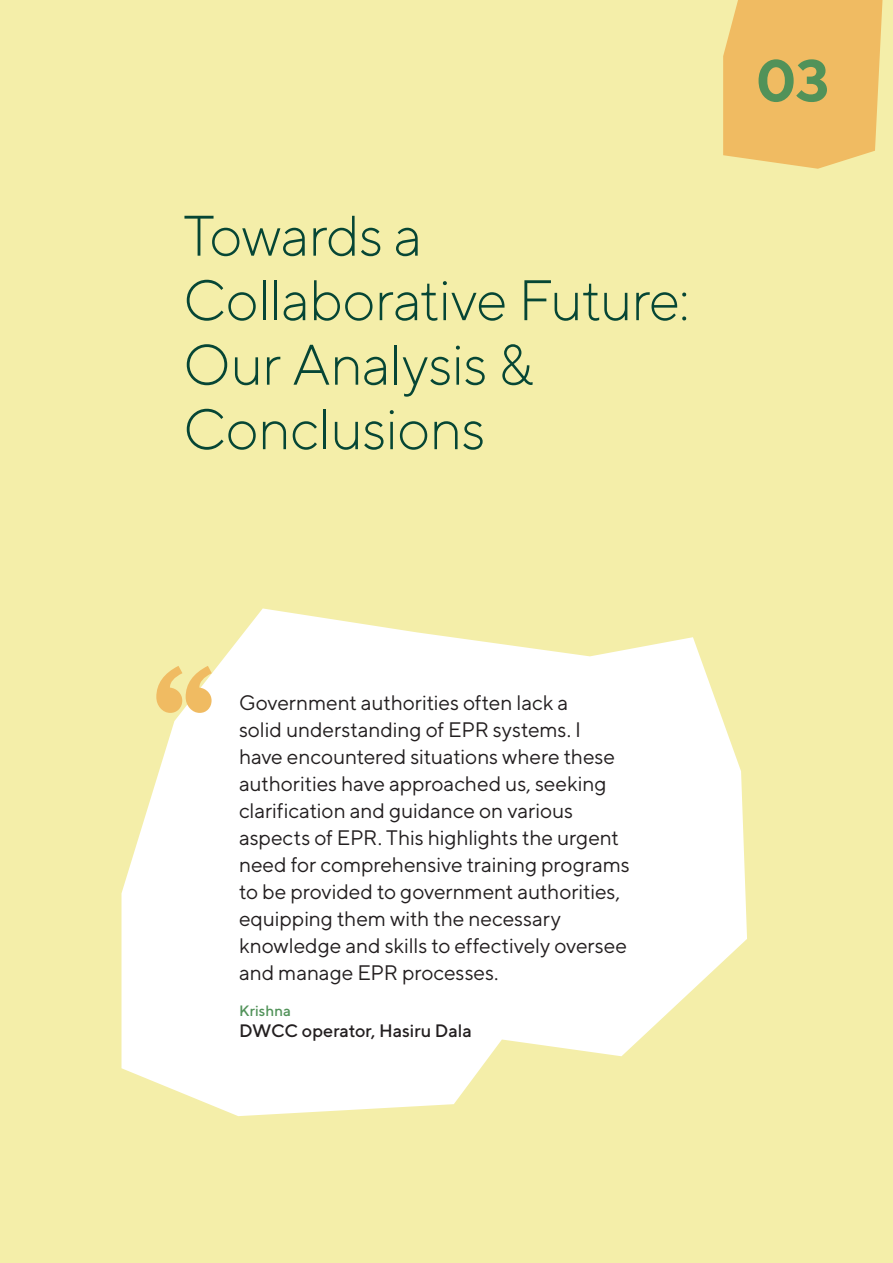
<style>
.page{position:relative;width:893px;height:1263px;background:#f4eea9}
.page>*{position:absolute;margin:0;border:0;box-sizing:border-box;transform-origin:0 0}
.t1{font:700 58.5px "TT Norms";color:#519259}
.Chapter_title{font:300 57px/64.5px "TT Norms";letter-spacing:-.015em;color:#064635}
.quote{font:21px/27px "TT Norms";letter-spacing:-.01em;color:#231f20}
.quote_designation{font:500 18px "TT Norms";letter-spacing:-.005em;color:#231f20}
.quote_name{font:500 15px "TT Norms";letter-spacing:.005em;color:#519259}
</style>
<div class="page">
<svg style="left:723px;top:0;width:159px;height:169px;background:#f0bf67"></svg>
<svg style="left:121px;top:608px;width:626px;height:508px;fill:#fff"></svg>
<svg style="left:156px;top:666px;width:56px;height:47px"></svg>
<p class="Chapter_title" style="left:183px;top:202px;width:508px">Towards a<br>Collaborative Future:<br>Our Analysis &amp;<br>Conclusions</p>
<p class="t1" style="left:755px;top:44px;width:76px">03</p>
<p class="quote" style="left:239px;top:688px;width:392px">Government authorities often lack a<br>solid understanding of EPR systems. I have encountered situations where these authorities have approached us, seeking clarification and guidance on various aspects of EPR. This highlights the urgent need for comprehensive training programs to be provided to government authorities, equipping them with the necessary knowledge and skills to effectively oversee and manage EPR processes.</p>
<p class="quote_name" style="left:239px;top:1001px;width:54px">Krishna</p>
<p class="quote_designation" style="left:239px;top:1019px;width:234px">DWCC operator, Hasiru Dala</p>
</div>
